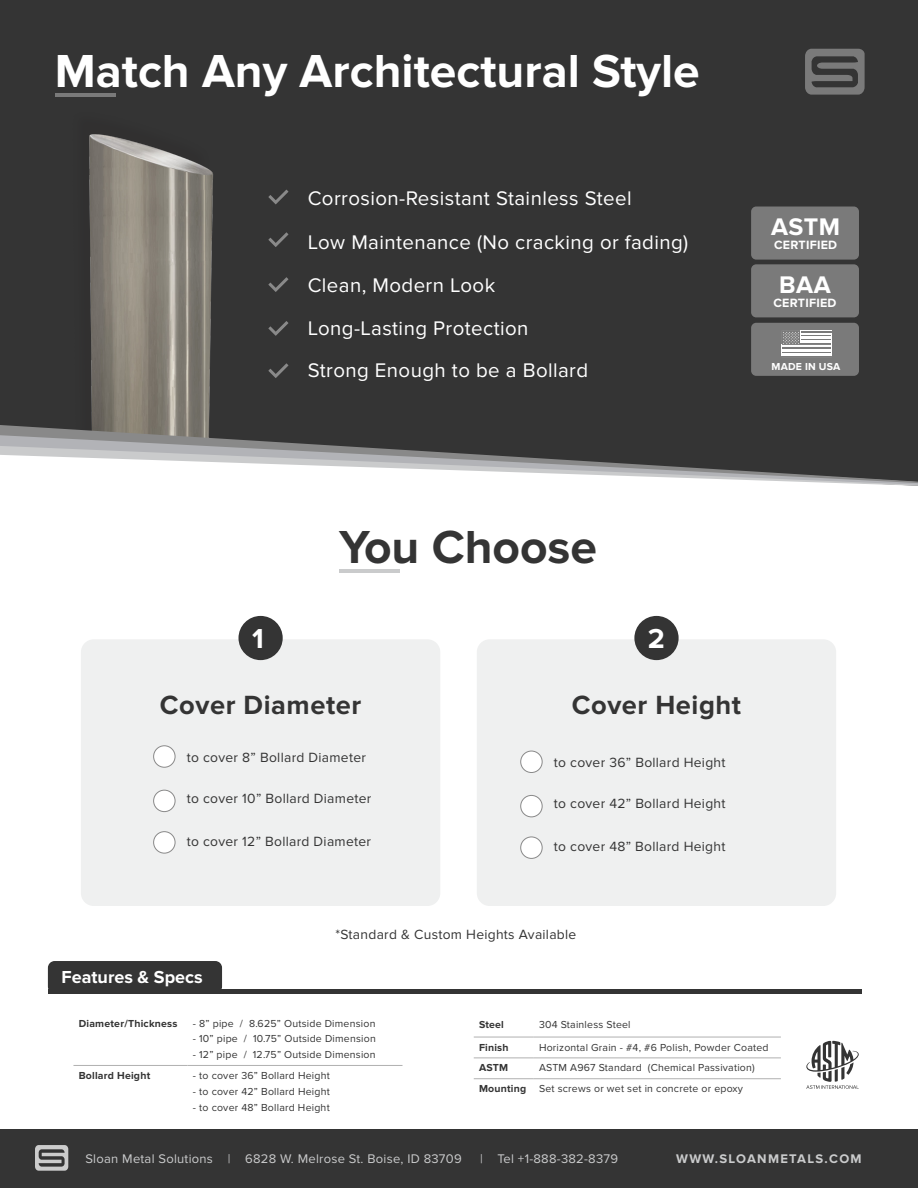
<style>
.page{position:relative;width:918px;height:1188px;background:#fff}
.page>*{position:absolute;margin:0;border:0;box-sizing:border-box;transform-origin:0 0}
.t1{font:700 48px "Proxima Nova";color:#fff}
.t2{font:700 48px "Proxima Nova";color:#343434}
.t3{font:700 28.5px "Proxima Nova";color:#fff}
.t4{font:700 27.3px "Proxima Nova";letter-spacing:.02em;color:#343434}
.t5{font:700 24.9px "Proxima Nova";letter-spacing:.02em;color:#fff}
.t6{font:20.4px "Proxima Nova";letter-spacing:.02em;color:#fff}
.t7{font:700 18px "Proxima Nova";color:#fff}
.t8{font:13.8px "Proxima Nova";letter-spacing:.02em;color:#343434}
.t9{font:12.9px "Proxima Nova";letter-spacing:.02em;color:#cacbcc}
.t10{font:700 12.9px "Proxima Nova";letter-spacing:.1em;color:#cacbcc}
.t11{font:700 12.45px "Proxima Nova";letter-spacing:.02em;color:#fff}
.t12{font:10.5px "Proxima Nova";letter-spacing:.02em;color:#343434}
.t13{font:700 10.5px "Proxima Nova";letter-spacing:.02em;color:#343434}
.t14{font:700 10.5px "Proxima Nova";letter-spacing:.02em;color:#fff}
</style>
<div class="page">
<div style="left:0;top:1130px;width:918px;height:58px;background:#343434"></div>
<div style="left:0;top:0;width:918px;height:425px;background:#343434"></div>
<svg style="left:805px;top:49px;width:60px;height:46px;background:#616161"></svg>
<svg style="left:35px;top:1145px;width:33px;height:26px"></svg>
<div style="left:72px;top:110px;width:139px;height:343px;background:#333"></div>
<img style="left:81px;top:101px;width:199px;height:324px">
<svg style="left:0;top:425px;width:918px;height:58px"></svg>
<hr style="left:55px;top:93px;width:61px;height:4px;background:#7a7a7a">
<hr style="left:340px;top:569px;width:60px;height:4px;background:#cacbcc">
<hr style="left:73px;top:1065px;width:115px;height:1px;background:#b0b0b0">
<hr style="left:188px;top:1065px;width:215px;height:1px;background:#b0b0b0">
<hr style="left:474px;top:1037px;width:60px;height:1px;background:#b0b0b0">
<hr style="left:534px;top:1037px;width:247px;height:1px;background:#b0b0b0">
<hr style="left:474px;top:1078px;width:60px;height:1px;background:#b0b0b0">
<hr style="left:534px;top:1078px;width:247px;height:1px;background:#b0b0b0">
<hr style="left:474px;top:1058px;width:60px;height:1px;background:#b0b0b0">
<hr style="left:534px;top:1058px;width:247px;height:1px;background:#b0b0b0">
<div style="left:48px;top:961px;width:174px;height:32px;background:#343434;border-radius:7px"></div>
<hr style="left:48px;top:990px;width:814px;height:4px;background:#343434">
<div style="left:81px;top:639px;width:359px;height:267px;background:#eff0f0;border-radius:13px"></div>
<div style="left:239px;top:616px;width:44px;height:44px;background:#343434;border-radius:50%"></div>
<div style="left:154px;top:746px;width:21px;height:21px;background:#fff;border-radius:11px"></div>
<div style="left:153px;top:746px;width:22px;height:21px;border:1px solid #898989;border-radius:11px"></div>
<div style="left:154px;top:790px;width:21px;height:22px;background:#fff;border-radius:11px"></div>
<div style="left:153px;top:790px;width:22px;height:22px;border:1px solid #898989;border-radius:11px"></div>
<div style="left:154px;top:832px;width:21px;height:21px;background:#fff;border-radius:11px"></div>
<div style="left:153px;top:832px;width:22px;height:21px;border:1px solid #898989;border-radius:11px"></div>
<div style="left:477px;top:639px;width:359px;height:267px;background:#eff0f0;border-radius:13px"></div>
<div style="left:634px;top:616px;width:45px;height:44px;background:#343434;border-radius:50%"></div>
<svg style="left:806px;top:1041px;width:53px;height:48px"></svg>
<svg style="left:268px;top:190px;width:20px;height:14px"></svg>
<svg style="left:268px;top:277px;width:20px;height:15px"></svg>
<svg style="left:268px;top:321px;width:20px;height:15px"></svg>
<svg style="left:268px;top:232px;width:20px;height:15px"></svg>
<svg style="left:268px;top:363px;width:20px;height:15px"></svg>
<div style="left:751px;top:207px;width:108px;height:53px;background:#7a7a7a;border-radius:5px"></div>
<div style="left:751px;top:264px;width:108px;height:53px;background:#7a7a7a;border-radius:5px"></div>
<div style="left:751px;top:323px;width:108px;height:53px;background:#7a7a7a;border-radius:5px"></div>
<hr style="left:782px;top:349px;width:50px;height:2px;background:#fff">
<hr style="left:782px;top:353px;width:50px;height:2px;background:#fff">
<svg style="left:782px;top:355px;width:50px;height:1px"></svg>
<svg style="left:782px;top:331px;width:50px;height:16px"></svg>
<div style="left:521px;top:751px;width:21px;height:22px;background:#fff;border-radius:11px"></div>
<div style="left:521px;top:751px;width:21px;height:22px;border:1px solid #898989;border-radius:11px"></div>
<div style="left:521px;top:795px;width:21px;height:22px;background:#fff;border-radius:11px"></div>
<div style="left:521px;top:795px;width:21px;height:22px;border:1px solid #898989;border-radius:11px"></div>
<div style="left:521px;top:837px;width:21px;height:21px;background:#fff;border-radius:11px"></div>
<div style="left:521px;top:837px;width:21px;height:22px;border:1px solid #898989;border-radius:11px"></div>
<p class="t1" style="left:55px;top:43px;width:647px">Match Any Architectural Style</p>
<p class="t6" style="left:308px;top:187px;width:325px">Corrosion-Resistant Stainless Steel</p>
<p class="t6" style="left:308px;top:230px;width:382px">Low Maintenance (No cracking or fading)</p>
<p class="t6" style="left:308px;top:274px;width:189px">Clean, Modern Look</p>
<p class="t6" style="left:308px;top:316px;width:222px">Long-Lasting Protection</p>
<p class="t6" style="left:308px;top:358px;width:282px">Strong Enough to be a Bollard</p>
<p class="t5" style="left:771px;top:212px;width:70px">ASTM</p>
<p class="t11" style="left:774px;top:238px;width:65px">CERTIFIED</p>
<p class="t5" style="left:779px;top:270px;width:53px">BAA</p>
<p class="t11" style="left:774px;top:296px;width:65px">CERTIFIED</p>
<p class="t14" style="left:772px;top:360px;width:70px">MADE IN USA</p>
<p class="t3" style="left:252px;top:622px;width:13px">1</p>
<p class="t2" style="left:339px;top:519px;width:259px">You Choose</p>
<p class="t3" style="left:648px;top:622px;width:19px">2</p>
<p class="t4" style="left:160px;top:689px;width:203px">Cover Diameter</p>
<p class="t8" style="left:187px;top:749px;width:181px">to cover 8” Bollard Diameter</p>
<p class="t8" style="left:187px;top:791px;width:186px">to cover 10” Bollard Diameter</p>
<p class="t8" style="left:187px;top:833px;width:186px">to cover 12” Bollard Diameter</p>
<p class="t4" style="left:572px;top:689px;width:171px">Cover Height</p>
<p class="t8" style="left:554px;top:755px;width:173px">to cover 36” Bollard Height</p>
<p class="t8" style="left:554px;top:796px;width:173px">to cover 42” Bollard Height</p>
<p class="t8" style="left:554px;top:839px;width:173px">to cover 48” Bollard Height</p>
<p class="t7" style="left:62px;top:966px;width:143px">Features &amp; Specs</p>
<p class="t8" style="left:336px;top:927px;width:242px">*Standard &amp; Custom Heights Available</p>
<p class="t13" style="left:79px;top:1017px;width:100px">Diameter/Thickness</p>
<p class="t12" style="left:193px;top:1017px;width:184px">- 8” pipe / 8.625” Outside Dimension</p>
<p class="t12" style="left:193px;top:1033px;width:184px">- 10” pipe / 10.75” Outside Dimension</p>
<p class="t12" style="left:193px;top:1049px;width:184px">- 12” pipe / 12.75” Outside Dimension</p>
<p class="t13" style="left:79px;top:1069px;width:73px">Bollard Height</p>
<p class="t12" style="left:193px;top:1070px;width:138px">- to cover 36” Bollard Height</p>
<p class="t12" style="left:193px;top:1085px;width:138px">- to cover 42” Bollard Height</p>
<p class="t12" style="left:193px;top:1101px;width:138px">- to cover 48” Bollard Height</p>
<p class="t13" style="left:479px;top:1019px;width:26px">Steel</p>
<p class="t12" style="left:539px;top:1019px;width:93px">304 Stainless Steel</p>
<p class="t13" style="left:479px;top:1041px;width:31px">Finish</p>
<p class="t12" style="left:539px;top:1041px;width:231px">Horizontal Grain - #4, #6 Polish, Powder Coated</p>
<p class="t13" style="left:479px;top:1062px;width:31px">ASTM</p>
<p class="t12" style="left:539px;top:1062px;width:217px">ASTM A967 Standard (Chemical Passivation)</p>
<p class="t13" style="left:479px;top:1083px;width:49px">Mounting</p>
<p class="t12" style="left:539px;top:1083px;width:206px">Set screws or wet set in concrete or epoxy</p>
<p class="t9" style="left:85px;top:1151px;width:378px">Sloan Metal Solutions | 6828 W. Melrose St. Boise, ID 83709</p>
<p class="t9" style="left:480px;top:1151px;width:140px">| Tel +1-888-382-8379</p>
<p class="t10" style="left:676px;top:1151px;width:187px">WWW.SLOANMETALS.COM</p>
</div>
